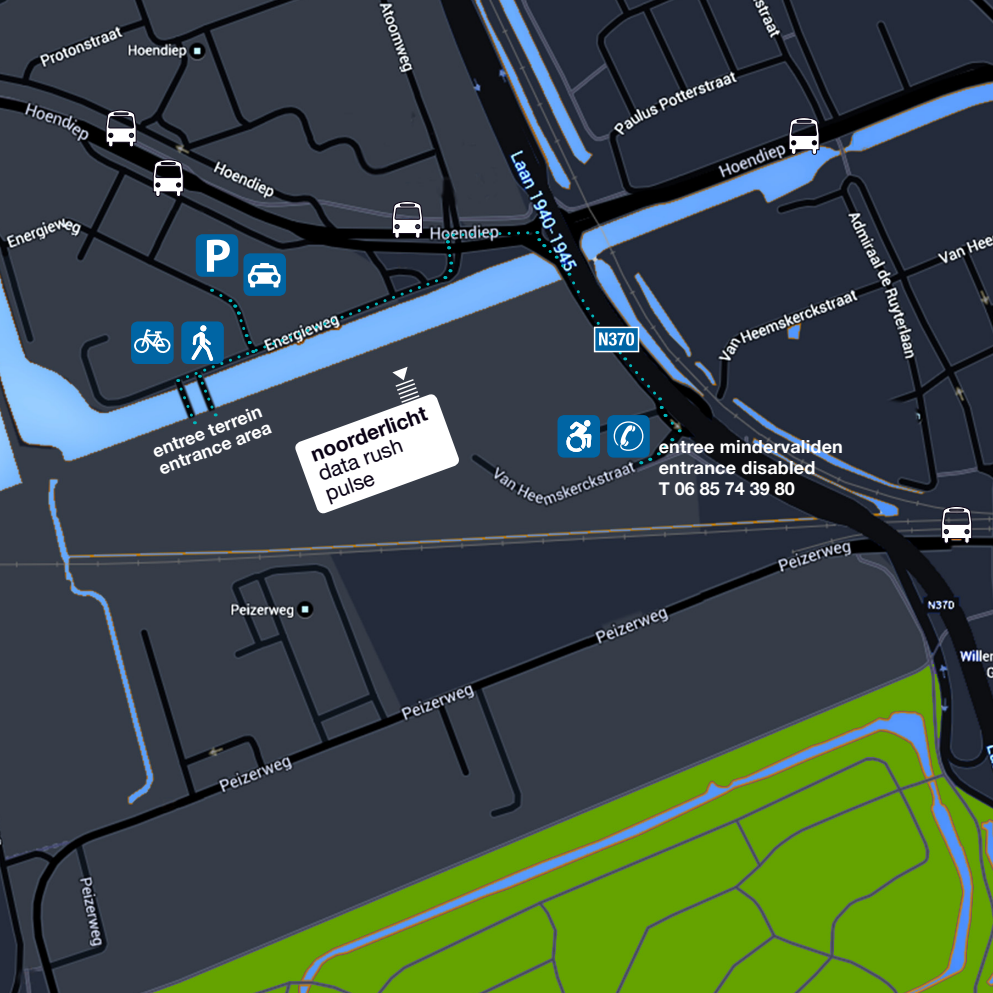
<style>
.page{position:relative;width:993px;height:993px;background:#fff}
.page>*{position:absolute;margin:0;border:0;box-sizing:border-box;transform-origin:0 0}
.t1{font:21px/21px "Helvetica Neue";color:#0a0215}
.t2{font:700 21px "Helvetica Neue";color:#0a0215}
.t3{font:700 18px/21px "Helvetica Neue";letter-spacing:.01em;color:#fff}
</style>
<div class="page">
<img style="left:0;top:0;width:992px;height:992px">
<svg style="left:788px;top:117px;width:30px;height:38px"></svg>
<svg style="left:941px;top:506px;width:30px;height:37px"></svg>
<svg style="left:106px;top:110px;width:30px;height:37px"></svg>
<div style="left:131px;top:321px;width:42px;height:43px;background:#0065a4;border-radius:7px"></div>
<svg style="left:134px;top:159px;width:396px;height:356px;background:#4b596a"></svg>
<svg style="left:536px;top:231px;width:144px;height:235px;background:#334a61"></svg>
<p class="t3" style="left:150px;top:444px;width:120px;line-height:18px;rotate:-21deg">entree terrein entrance area</p>
<p class="t2" style="left:306px;top:439px;width:123px;rotate:-20deg">noorderlicht</p>
<p class="t1" style="left:315px;top:465px;width:90px;rotate:-20deg">data rush pulse</p>
<p class="t3" style="left:658px;top:436px;width:186px">entree mindervaliden entrance disabled<br>T 06 85 74 39 80</p>
</div>
